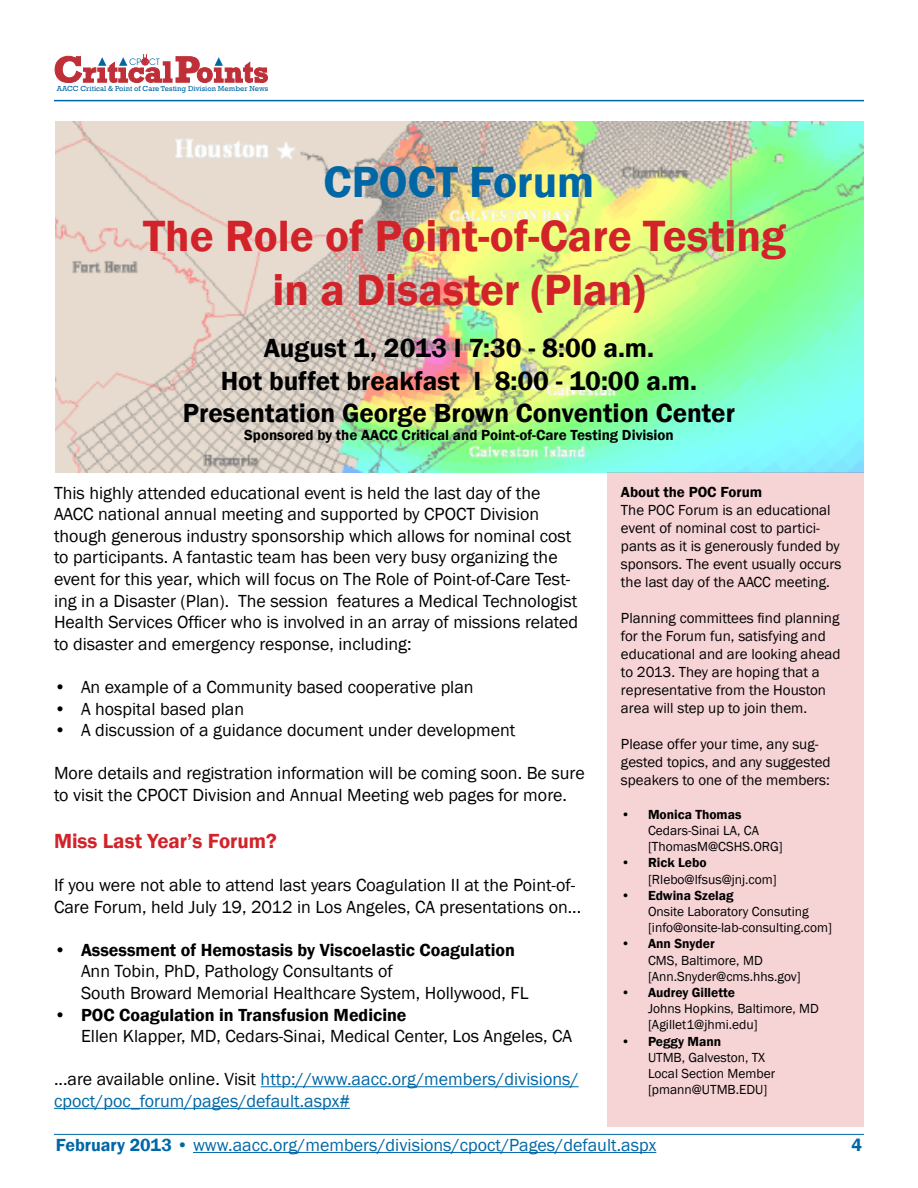
<style>
.page{position:relative;width:918px;height:1188px;background:#fff}
.page>*{position:absolute;margin:0;border:0;box-sizing:border-box;transform-origin:0 0}
.t1{font:600 45px/54px "Franklin Gothic";color:#d2232a;text-align:center}
.t2{font:600 45px "Franklin Gothic";color:#0067a6}
.t3{font:600 27px/32.4px "Franklin Gothic";color:#000;text-align:center}
.t4{font:600 21px "Franklin Gothic";color:#d2232a}
.t5{font:18px/21.6px "Franklin Gothic";color:#000}
.t6{font:18px/21.6px "Franklin Gothic";color:#0067a6}
.t7{font:600 18px "Franklin Gothic";color:#000}
.t8{font:600 18px "Franklin Gothic";color:#0067a6}
.t9{font:15px/18px "Franklin Gothic";color:#000}
.t10{font:600 15px "Franklin Gothic";color:#000}
.t11{font:13.5px/16.2px "Franklin Gothic";color:#000}
.t12{font:600 13.5px "Franklin Gothic";color:#000}
.t13{font:7.5px "Rockwell";color:#0067a5}
.s1{color:#000}
.s2{font-weight:600}
</style>
<div class="page">
<svg style="left:54px;top:54px;width:214px;height:29px"></svg>
<hr style="left:54px;top:100px;width:810px;height:1px;background:#0067a6">
<hr style="left:193px;top:1152px;width:463px;height:1px;background:#0067a6">
<hr style="left:54px;top:1134px;width:810px;height:1px;background:#0067a6">
<img style="left:55px;top:122px;width:809px;height:350px">
<div style="left:608px;top:472px;width:256px;height:655px;background:#f6d3d5"></div>
<hr style="left:261px;top:1086px;width:318px;height:1px;background:#0067a6">
<hr style="left:54px;top:1108px;width:296px;height:1px;background:#0067a6">
<p class="t13" style="left:57px;top:85px;width:213px">AACC Critical &amp; Point of Care Testing Division Member News</p>
<h1 class="t2" style="left:324px;top:155px;width:272px">CPOCT Forum</h1>
<h1 class="t1" style="left:143px;top:210px;width:644px">The Role of Point-of-Care Testing in a Disaster (Plan)</h1>
<h2 class="t3" style="left:183px;top:333px;width:554px">August 1, 2013 I 7:30 - 8:00 a.m.<br>Hot buffet breakfast I 8:00 - 10:00 a.m.<br>Presentation George Brown Convention Center</h2>
<p class="t10" style="left:244px;top:426px;width:431px">Sponsored by the AACC Critical and Point-of-Care Testing Division</p>
<p class="t5" style="left:54px;top:482px;width:526px">This highly attended educational event is held the last day of the AACC national annual meeting and supported by CPOCT Division though generous industry sponsorship which allows for nominal cost to participants. A fantastic team has been very busy organizing the event for this year, which will focus on The Role of Point-of-Care Test&shy;ing in a Disaster (Plan). The session features a Medical Technologist Health Services Officer who is involved in an array of missions related to disaster and emergency response, including:</p>
<p class="t5" style="left:54px;top:677px;width:421px">• An example of a Community based cooperative plan</p>
<p class="t5" style="left:54px;top:698px;width:192px">• A hospital based plan</p>
<p class="t5" style="left:54px;top:720px;width:463px">• A discussion of a guidance document under development</p>
<p class="t5" style="left:54px;top:763px;width:532px">More details and registration information will be coming soon. Be sure to visit the CPOCT Division and Annual Meeting web pages for more.</p>
<p class="t4" style="left:54px;top:828px;width:224px">Miss Last Year’s Forum?</p>
<p class="t5" style="left:54px;top:875px;width:529px">If you were not able to attend last years Coagulation II at the Point-of-<br>Care Forum, held July 19, 2012 in Los Angeles, CA presentations on...</p>
<p class="t7" style="left:54px;top:939px;width:463px">• Assessment of Hemostasis by Viscoelastic Coagulation</p>
<p class="t5" style="left:81px;top:961px;width:449px">Ann Tobin, PhD, Pathology Consultants of<br>South Broward Memorial Healthcare System, Hollywood, FL</p>
<p class="t7" style="left:54px;top:1004px;width:354px">• POC Coagulation in Transfusion Medicine</p>
<p class="t5" style="left:81px;top:1026px;width:493px">Ellen Klapper, MD, Cedars-Sinai, Medical Center, Los Angeles, CA</p>
<p class="t6" style="left:54px;top:1069px;width:526px"><span class="s1">...are available online. Visit</span> http://www.aacc.org/members/divisions/ cpoct/poc_forum/pages/default.aspx#</p>
<p class="t10" style="left:621px;top:482px;width:143px">About the POC Forum</p>
<p class="t9" style="left:621px;top:501px;width:222px">The POC Forum is an educational event of nominal cost to partici&shy;pants as it is generously funded by sponsors. The event usually occurs the last day of the AACC meeting.</p>
<p class="t9" style="left:621px;top:609px;width:221px">Planning committees find planning for the Forum fun, satisfying and educational and are looking ahead to 2013. They are hoping that a representative from the Houston area will step up to join them.</p>
<p class="t9" style="left:621px;top:735px;width:211px">Please offer your time, any sug&shy;gested topics, and any suggested speakers to one of the members:</p>
<p class="t12" style="left:621px;top:806px;width:122px">• Monica Thomas</p>
<p class="t11" style="left:648px;top:823px;width:136px">Cedars-Sinai LA, CA [ThomasM@CSHS.ORG]</p>
<p class="t12" style="left:621px;top:854px;width:87px">• Rick Lebo</p>
<p class="t11" style="left:648px;top:871px;width:130px">[Rlebo@lfsus@jnj.com]</p>
<p class="t12" style="left:621px;top:887px;width:114px">• Edwina Szelag</p>
<p class="t11" style="left:648px;top:904px;width:186px">Onsite Laboratory Consuting [info@onsite-lab-consulting.com]</p>
<p class="t12" style="left:621px;top:935px;width:95px">• Ann Snyder</p>
<p class="t11" style="left:648px;top:952px;width:154px">CMS, Baltimore, MD [Ann.Snyder@cms.hhs.gov]</p>
<p class="t12" style="left:621px;top:984px;width:116px">• Audrey Gillette</p>
<p class="t11" style="left:648px;top:1001px;width:172px">Johns Hopkins, Baltimore, MD [Agillet1@jhmi.edu]</p>
<p class="t12" style="left:621px;top:1033px;width:102px">• Peggy Mann</p>
<p class="t11" style="left:648px;top:1049px;width:129px">UTMB, Galveston, TX<br>Local Section Member [pmann@UTMB.EDU]</p>
<p class="t6" style="left:56px;top:1135px;width:602px"><span class="s2">February 2013 •</span> www.aacc.org/members/divisions/cpoct/Pages/default.aspx</p>
<p class="t8" style="left:852px;top:1134px;width:12px">4</p>
</div>
